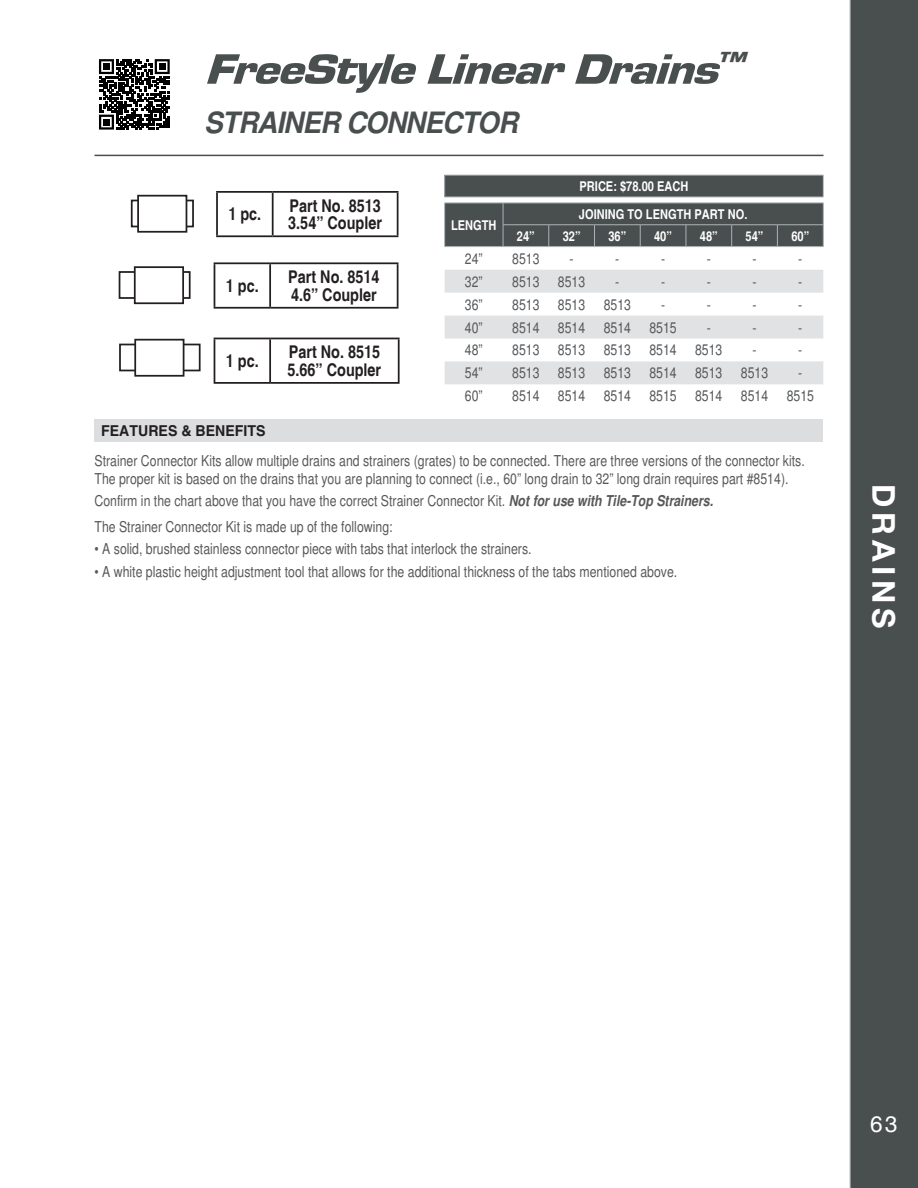
<style>
.page{position:relative;width:918px;height:1188px;background:#fff}
.page>*{position:absolute;margin:0;border:0;box-sizing:border-box;transform-origin:0 0}
.t1{font:italic 900 44.1px "Eurostile";letter-spacing:-.025em;color:#494e4e;scale:1.15 1}
.t2{font:700 31.5px "Helvetica Neue LT Std";letter-spacing:.15em;color:#fff}
.t3{font:italic 700 condensed 29.4px "Helvetica";letter-spacing:-.025em;color:#494e4e;scale:1.15 1}
.t4{font:22.5px "Helvetica";color:#fff}
.t5{font:700 condensed 17.55px "Helvetica";color:#231f20}
.t6{font:condensed 15px/18px "Helvetica";color:#57585a}
.t7{font:700 condensed 15px "Helvetica";color:#231f20;scale:1.15 1}
.t8{font:700 condensed 13.5px "Helvetica";color:#fff}
.s1{font-weight:700;font-style:italic}
</style>
<div class="page">
<div style="left:850px;top:0;width:68px;height:1188px;background:#494e4e"></div>
<hr style="left:94px;top:155px;width:730px;height:1px;background:#494e4e">
<svg style="left:99px;top:59px;width:71px;height:71px"></svg>
<div style="left:103px;top:63px;width:7px;height:7px;background:#000"></div>
<div style="left:159px;top:63px;width:6px;height:7px;background:#000"></div>
<div style="left:103px;top:119px;width:7px;height:6px;background:#000"></div>
<svg style="left:445px;top:270px;width:378px;height:114px"></svg>
<svg style="left:444px;top:203px;width:380px;height:44px;background:#4f5454"></svg>
<hr style="left:732px;top:246px;width:45px;height:1px;background:#adb2b5">
<hr style="left:777px;top:246px;width:47px;height:1px;background:#adb2b5">
<div style="left:445px;top:175px;width:378px;height:22px;background:#494e4e"></div>
<svg style="left:444px;top:176px;width:1px;height:21px"></svg>
<hr style="left:444px;top:175px;width:380px;height:1px;background:#adb2b5">
<svg style="left:823px;top:175px;width:1px;height:22px"></svg>
<hr style="left:444px;top:197px;width:380px;height:1px;background:#adb2b5">
<div style="left:94px;top:419px;width:730px;height:23px;background:#dcdddf"></div>
<div style="left:131px;top:200px;width:63px;height:27px;border:2px solid #231f20"></div>
<div style="left:138px;top:196px;width:48px;height:36px;background:#fff"></div>
<div style="left:137px;top:195px;width:50px;height:38px;border:2px solid #231f20"></div>
<hr style="left:216px;top:191px;width:57px;height:2px;background:#231f20">
<hr style="left:216px;top:193px;width:2px;height:42px;background:#231f20">
<hr style="left:273px;top:191px;width:125px;height:2px;background:#231f20">
<hr style="left:272px;top:193px;width:2px;height:42px;background:#231f20">
<hr style="left:397px;top:193px;width:1px;height:42px;background:#231f20">
<hr style="left:216px;top:235px;width:57px;height:2px;background:#231f20">
<hr style="left:273px;top:235px;width:125px;height:2px;background:#231f20">
<div style="left:119px;top:271px;width:72px;height:28px;border:2px solid #231f20"></div>
<div style="left:135px;top:267px;width:48px;height:36px;background:#fff"></div>
<div style="left:134px;top:266px;width:50px;height:38px;border:2px solid #231f20"></div>
<hr style="left:214px;top:262px;width:56px;height:2px;background:#231f20">
<hr style="left:214px;top:264px;width:1px;height:43px;background:#231f20">
<hr style="left:270px;top:262px;width:128px;height:2px;background:#231f20">
<hr style="left:269px;top:264px;width:2px;height:43px;background:#231f20">
<hr style="left:397px;top:264px;width:1px;height:43px;background:#231f20">
<hr style="left:214px;top:307px;width:56px;height:2px;background:#231f20">
<hr style="left:270px;top:307px;width:128px;height:2px;background:#231f20">
<div style="left:119px;top:344px;width:82px;height:27px;border:2px solid #231f20"></div>
<div style="left:135px;top:340px;width:49px;height:36px;background:#fff"></div>
<div style="left:134px;top:339px;width:50px;height:38px;border:2px solid #231f20"></div>
<hr style="left:214px;top:338px;width:56px;height:1px;background:#231f20">
<hr style="left:214px;top:339px;width:1px;height:43px;background:#231f20">
<hr style="left:270px;top:338px;width:130px;height:1px;background:#231f20">
<hr style="left:269px;top:339px;width:2px;height:43px;background:#231f20">
<hr style="left:398px;top:339px;width:2px;height:43px;background:#231f20">
<hr style="left:214px;top:382px;width:56px;height:2px;background:#231f20">
<hr style="left:270px;top:382px;width:130px;height:2px;background:#231f20">
<p class="t1" style="left:204px;top:45px;width:471px">FreeStyle Linear Drains<sup>™</sup></p>
<p class="t3" style="left:204px;top:105px;width:274px">STRAINER CONNECTOR</p>
<p class="t8" style="left:580px;top:178px;width:110px">PRICE: $78.00 EACH</p>
<p class="t5" style="left:228px;top:204px;width:34px">1 pc.</p>
<p class="t5" style="left:226px;top:275px;width:34px">1 pc.</p>
<p class="t5" style="left:226px;top:350px;width:34px">1 pc.</p>
<p class="t7" style="left:101px;top:422px;width:144px">FEATURES &amp; BENEFITS</p>
<p class="t5" style="left:290px;top:195px;width:93px">Part No. 8513</p>
<p class="t5" style="left:288px;top:212px;width:95px">3.54” Coupler</p>
<p class="t5" style="left:288px;top:266px;width:93px">Part No. 8514</p>
<p class="t5" style="left:291px;top:284px;width:87px">4.6” Coupler</p>
<p class="t5" style="left:289px;top:342px;width:93px">Part No. 8515</p>
<p class="t5" style="left:288px;top:359px;width:95px">5.66” Coupler</p>
<p class="t8" style="left:451px;top:217px;width:47px">LENGTH</p>
<p class="t8" style="left:579px;top:206px;width:170px">JOINING TO LENGTH PART NO.</p>
<p class="t8" style="left:517px;top:228px;width:19px">24”</p>
<p class="t8" style="left:563px;top:228px;width:19px">32”</p>
<p class="t8" style="left:608px;top:228px;width:19px">36”</p>
<p class="t8" style="left:654px;top:228px;width:19px">40”</p>
<p class="t8" style="left:700px;top:228px;width:19px">48”</p>
<p class="t8" style="left:746px;top:228px;width:19px">54”</p>
<p class="t8" style="left:791px;top:228px;width:19px">60”</p>
<p class="t6" style="left:465px;top:249px;width:19px">24”</p>
<p class="t6" style="left:512px;top:249px;width:29px">8513</p>
<p class="t6" style="left:570px;top:249px;width:6px">-</p>
<p class="t6" style="left:615px;top:249px;width:6px">-</p>
<p class="t6" style="left:661px;top:249px;width:6px">-</p>
<p class="t6" style="left:707px;top:249px;width:6px">-</p>
<p class="t6" style="left:752px;top:249px;width:6px">-</p>
<p class="t6" style="left:798px;top:249px;width:6px">-</p>
<p class="t6" style="left:465px;top:272px;width:19px">32”</p>
<p class="t6" style="left:512px;top:272px;width:29px">8513</p>
<p class="t6" style="left:558px;top:272px;width:29px">8513</p>
<p class="t6" style="left:615px;top:272px;width:6px">-</p>
<p class="t6" style="left:661px;top:272px;width:6px">-</p>
<p class="t6" style="left:707px;top:272px;width:6px">-</p>
<p class="t6" style="left:752px;top:272px;width:6px">-</p>
<p class="t6" style="left:798px;top:272px;width:6px">-</p>
<p class="t6" style="left:465px;top:295px;width:19px">36”</p>
<p class="t6" style="left:512px;top:295px;width:29px">8513</p>
<p class="t6" style="left:558px;top:295px;width:29px">8513</p>
<p class="t6" style="left:604px;top:295px;width:29px">8513</p>
<p class="t6" style="left:661px;top:295px;width:6px">-</p>
<p class="t6" style="left:707px;top:295px;width:6px">-</p>
<p class="t6" style="left:752px;top:295px;width:6px">-</p>
<p class="t6" style="left:798px;top:295px;width:6px">-</p>
<p class="t6" style="left:465px;top:318px;width:19px">40”</p>
<p class="t6" style="left:512px;top:318px;width:29px">8514</p>
<p class="t6" style="left:558px;top:318px;width:29px">8514</p>
<p class="t6" style="left:604px;top:318px;width:29px">8514</p>
<p class="t6" style="left:649px;top:318px;width:29px">8515</p>
<p class="t6" style="left:707px;top:318px;width:6px">-</p>
<p class="t6" style="left:752px;top:318px;width:6px">-</p>
<p class="t6" style="left:798px;top:318px;width:6px">-</p>
<p class="t6" style="left:465px;top:341px;width:19px">48”</p>
<p class="t6" style="left:512px;top:341px;width:29px">8513</p>
<p class="t6" style="left:558px;top:341px;width:29px">8513</p>
<p class="t6" style="left:604px;top:341px;width:29px">8513</p>
<p class="t6" style="left:649px;top:341px;width:29px">8514</p>
<p class="t6" style="left:695px;top:341px;width:29px">8513</p>
<p class="t6" style="left:752px;top:341px;width:6px">-</p>
<p class="t6" style="left:798px;top:341px;width:6px">-</p>
<p class="t6" style="left:465px;top:364px;width:19px">54”</p>
<p class="t6" style="left:512px;top:364px;width:29px">8513</p>
<p class="t6" style="left:558px;top:364px;width:29px">8513</p>
<p class="t6" style="left:604px;top:364px;width:29px">8513</p>
<p class="t6" style="left:649px;top:364px;width:29px">8514</p>
<p class="t6" style="left:695px;top:364px;width:29px">8513</p>
<p class="t6" style="left:741px;top:364px;width:29px">8513</p>
<p class="t6" style="left:798px;top:364px;width:6px">-</p>
<p class="t6" style="left:465px;top:387px;width:19px">60”</p>
<p class="t6" style="left:512px;top:387px;width:29px">8514</p>
<p class="t6" style="left:558px;top:387px;width:29px">8514</p>
<p class="t6" style="left:604px;top:387px;width:29px">8514</p>
<p class="t6" style="left:649px;top:387px;width:29px">8515</p>
<p class="t6" style="left:695px;top:387px;width:29px">8514</p>
<p class="t6" style="left:741px;top:387px;width:29px">8514</p>
<p class="t6" style="left:787px;top:387px;width:29px">8515</p>
<p class="t6" style="left:94px;top:452px;width:712px">Strainer Connector Kits allow multiple drains and strainers (grates) to be connected. There are three versions of the connector kits.<br>The proper kit is based on the drains that you are planning to connect (i.e., 60” long drain to 32” long drain requires part #8514).</p>
<p class="t6" style="left:94px;top:488px;width:620px;line-height:25.5px">Confirm in the chart above that you have the correct Strainer Connector Kit. <span class="s1">Not for use with Tile-Top Strainers.<br></span>The Strainer Connector Kit is made up of the following:</p>
<p class="t6" style="left:94px;top:540px;width:439px">• A solid, brushed stainless connector piece with tabs that interlock the strainers.</p>
<p class="t6" style="left:94px;top:563px;width:584px">• A white plastic height adjustment tool that allows for the additional thickness of the tabs mentioned above.</p>
<h2 class="t2" style="left:903px;top:484px;width:146px;rotate:90deg">DRAINS</h2>
<h3 class="t4" style="left:870px;top:1111px;width:29px">63</h3>
</div>
